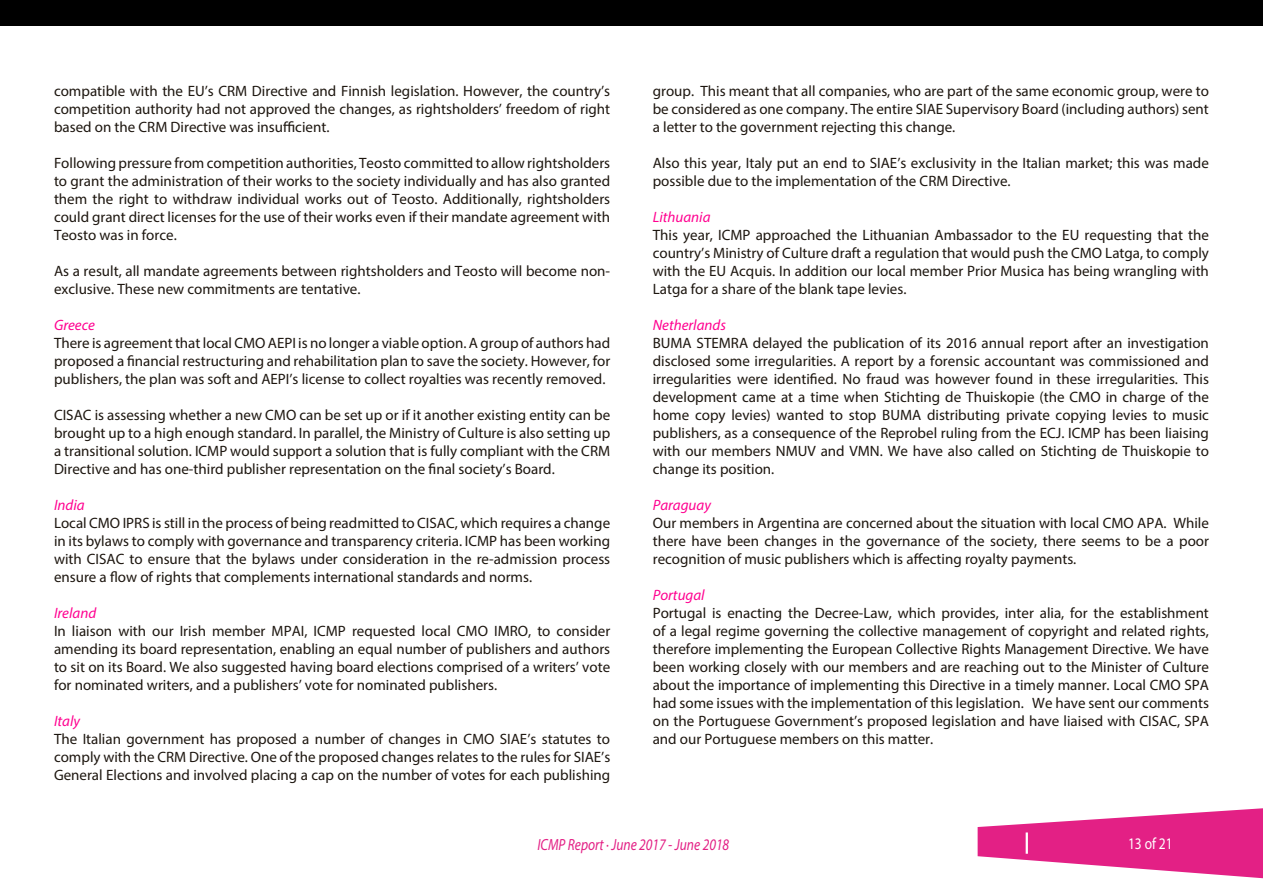
<style>
.page{position:relative;width:1263px;height:893px;background:#fff}
.page>*{position:absolute;margin:0;border:0;box-sizing:border-box;transform-origin:0 0}
.t1{font:italic 16.2px "Myriad Pro";color:#e32085;scale:.83 1}
.t2{font:16.2px "Myriad Pro";color:#fff;scale:.83 1}
.t3{font:15px/18px "Myriad Pro";color:#1d160f;text-align:justify}
.t4{font:italic 15px "Myriad Pro";color:#ff0090}
</style>
<div class="page">
<svg style="left:978px;top:808px;width:285px;height:70px"></svg>
<hr style="left:1026px;top:832px;width:2px;height:22px;background:#fff">
<div style="left:0;top:0;width:1263px;height:26px;background:#000"></div>
<p class="t3" style="left:54px;top:82px;width:558px">compatible with the EU’s CRM Directive and Finnish legislation. However, the country’s competition authority had not approved the changes, as rightsholders’ freedom of right based on the CRM Directive was insufficient.</p>
<p class="t3" style="left:54px;top:154px;width:558px">Following pressure from competition authorities, Teosto committed to allow rightsholders to grant the administration of their works to the society individually and has also granted them the right to withdraw individual works out of Teosto. Additionally, rightsholders could grant direct licenses for the use of their works even if their mandate agreement with Teosto was in force.</p>
<p class="t3" style="left:54px;top:262px;width:558px">As a result, all mandate agreements between rightsholders and Teosto will become non&shy;exclusive. These new commitments are tentative.</p>
<p class="t4" style="left:54px;top:316px;width:42px">Greece</p>
<p class="t3" style="left:54px;top:334px;width:558px">There is agreement that local CMO AEPI is no longer a viable option. A group of authors had proposed a financial restructuring and rehabilitation plan to save the society. However, for publishers, the plan was soft and AEPI’s license to collect royalties was recently removed.</p>
<p class="t3" style="left:54px;top:406px;width:558px">CISAC is assessing whether a new CMO can be set up or if it another existing entity can be brought up to a high enough standard. In parallel, the Ministry of Culture is also setting up a transitional solution. ICMP would support a solution that is fully compliant with the CRM Directive and has one-third publisher representation on the final society’s Board.</p>
<p class="t4" style="left:54px;top:496px;width:32px">India</p>
<p class="t3" style="left:54px;top:514px;width:558px">Local CMO IPRS is still in the process of being readmitted to CISAC, which requires a change in its bylaws to comply with governance and transparency criteria. ICMP has been working with CISAC to ensure that the bylaws under consideration in the re-admission process ensure a flow of rights that complements international standards and norms.</p>
<p class="t4" style="left:54px;top:604px;width:44px">Ireland</p>
<p class="t3" style="left:54px;top:622px;width:558px">In liaison with our Irish member MPAI, ICMP requested local CMO IMRO, to consider amending its board representation, enabling an equal number of publishers and authors to sit on its Board. We also suggested having board elections comprised of a writers’ vote for nominated writers, and a publishers’ vote for nominated publishers.</p>
<p class="t4" style="left:54px;top:712px;width:28px">Italy</p>
<p class="t3" style="left:54px;top:730px;width:558px">The Italian government has proposed a number of changes in CMO SIAE’s statutes to comply with the CRM Directive. One of the proposed changes relates to the rules for SIAE’s General Elections and involved placing a cap on the number of votes for each publishing</p>
<p class="t3" style="left:653px;top:82px;width:558px">group. This meant that all companies, who are part of the same economic group, were to be considered as one company. The entire SIAE Supervisory Board (including authors) sent a letter to the government rejecting this change.</p>
<p class="t3" style="left:653px;top:154px;width:558px">Also this year, Italy put an end to SIAE’s exclusivity in the Italian market; this was made possible due to the implementation of the CRM Directive.</p>
<p class="t4" style="left:653px;top:208px;width:59px">Lithuania</p>
<p class="t3" style="left:653px;top:226px;width:558px">This year, ICMP approached the Lithuanian Ambassador to the EU requesting that the country’s Ministry of Culture draft a regulation that would push the CMO Latga, to comply with the EU Acquis. In addition our local member Prior Musica has being wrangling with Latga for a share of the blank tape levies.</p>
<p class="t4" style="left:653px;top:316px;width:75px">Netherlands</p>
<p class="t3" style="left:653px;top:334px;width:558px">BUMA STEMRA delayed the publication of its 2016 annual report after an investigation disclosed some irregularities. A report by a forensic accountant was commissioned and irregularities were identified. No fraud was however found in these irregularities. This development came at a time when Stichting de Thuiskopie (the CMO in charge of the home copy levies) wanted to stop BUMA distributing private copying levies to music publishers, as a consequence of the Reprobel ruling from the ECJ. ICMP has been liaising with our members NMUV and VMN. We have also called on Stichting de Thuiskopie to change its position.</p>
<p class="t4" style="left:653px;top:496px;width:60px">Paraguay</p>
<p class="t3" style="left:653px;top:514px;width:558px">Our members in Argentina are concerned about the situation with local CMO APA. While there have been changes in the governance of the society, there seems to be a poor recognition of music publishers which is affecting royalty payments.</p>
<p class="t4" style="left:653px;top:586px;width:53px">Portugal</p>
<p class="t3" style="left:653px;top:604px;width:558px">Portugal is enacting the Decree-Law, which provides, inter alia, for the establishment of a legal regime governing the collective management of copyright and related rights, therefore implementing the European Collective Rights Management Directive. We have been working closely with our members and are reaching out to the Minister of Culture about the importance of implementing this Directive in a timely manner. Local CMO SPA had some issues with the implementation of this legislation. We have sent our comments on the Portuguese Government’s proposed legislation and have liaised with CISAC, SPA and our Portuguese members on this matter.</p>
<p class="t1" style="left:537px;top:835px;width:233px">ICMP Report · June 2017 - June 2018</p>
<p class="t2" style="left:1128px;top:834px;width:55px">13 of 21</p>
</div>
